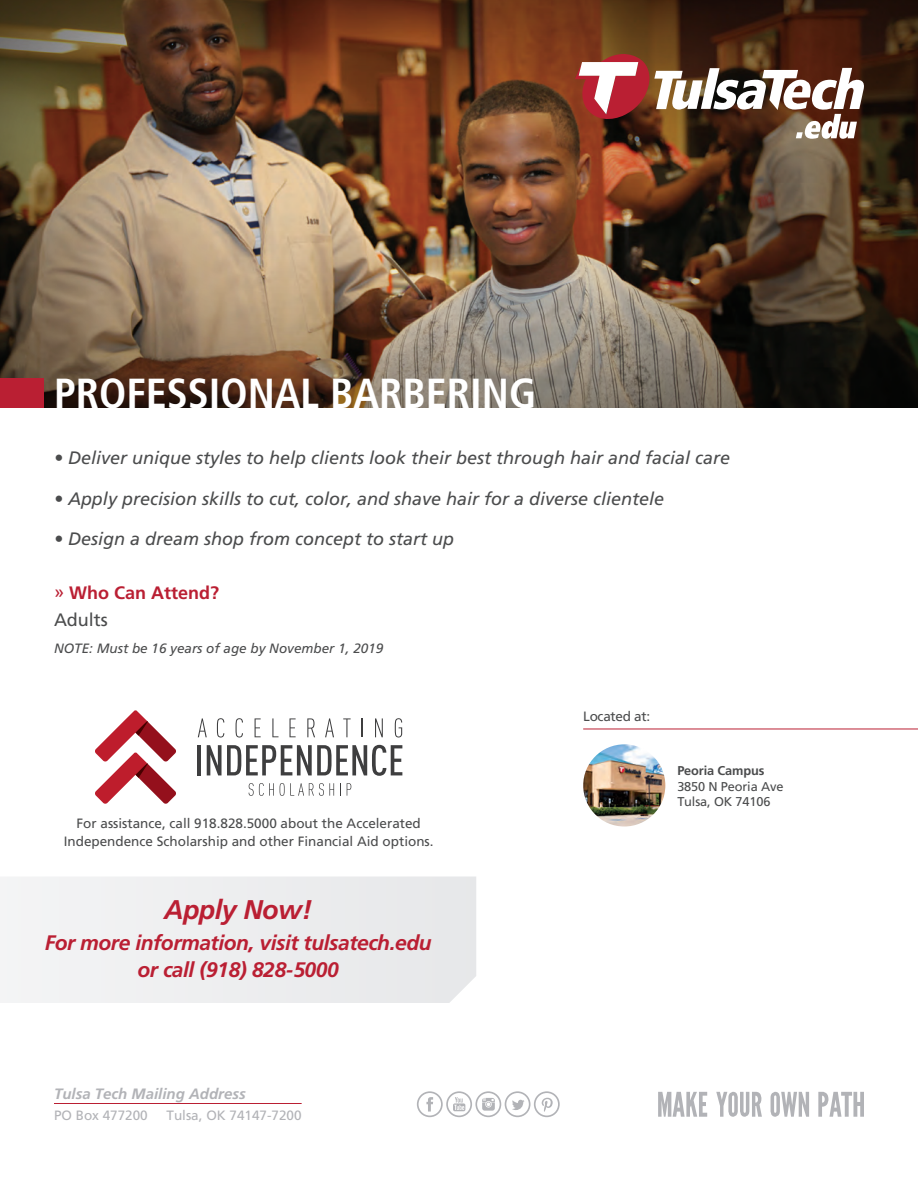
<style>
.page{position:relative;width:918px;height:1188px;background:#fff}
.page>*{position:absolute;margin:0;border:0;box-sizing:border-box;transform-origin:0 0}
.t1{font:700 condensed 42px "Frutiger";color:#fff}
.t2{font:italic 700 27px "Frutiger";letter-spacing:-.02em;color:#ba1f33}
.t3{font:italic 700 21px/27px "Frutiger";letter-spacing:-.02em;color:#ba1f33;text-align:center}
.t4{font:italic 18px "Frutiger";color:#4b4c4d}
.t5{font:700 18px/27px "Frutiger";color:#ba1f33}
.t6{font:italic 700 15px "Frutiger";color:#b2b3b7}
.t7{font:13.5px/18px "Frutiger";color:#4b4c4d;text-align:center}
.t8{font:italic 13.5px "Frutiger";color:#4b4c4d}
.t9{font:13.5px "Frutiger";color:#b2b3b7}
.t10{font:13.5px "Frutiger";letter-spacing:-.02em;color:#4b4c4d}
.t11{font:12.75px/15.8px "Frutiger";letter-spacing:-.01em;color:#4b4c4d}
.t12{font:700 12.75px "Frutiger";letter-spacing:-.01em;color:#4b4c4d}
.s1{font-weight:400}
.s2{font-weight:400;color:#4b4c4d}
</style>
<div class="page">
<div style="left:0;top:0;width:918px;height:408px;background:#231f20;opacity:.75"></div>
<div style="left:0;top:378px;width:44px;height:30px;background:#ba1f33"></div>
<svg style="left:658px;top:1092px;width:49px;height:25px"></svg>
<svg style="left:716px;top:1092px;width:46px;height:25px"></svg>
<svg style="left:770px;top:1092px;width:39px;height:25px"></svg>
<svg style="left:818px;top:1092px;width:46px;height:25px"></svg>
<svg style="left:417px;top:1091px;width:143px;height:26px"></svg>
<hr style="left:54px;top:1103px;width:248px;height:1px;background:#ba1f33">
<hr style="left:583px;top:729px;width:335px;height:1px;background:#ba1f33">
<svg style="left:95px;top:710px;width:81px;height:94px"></svg>
<svg style="left:198px;top:718px;width:9px;height:19px"></svg>
<svg style="left:217px;top:718px;width:7px;height:20px"></svg>
<svg style="left:236px;top:718px;width:7px;height:20px"></svg>
<svg style="left:255px;top:718px;width:6px;height:19px"></svg>
<svg style="left:272px;top:718px;width:7px;height:19px"></svg>
<svg style="left:290px;top:718px;width:6px;height:19px"></svg>
<svg style="left:307px;top:718px;width:8px;height:19px"></svg>
<svg style="left:325px;top:718px;width:9px;height:19px"></svg>
<svg style="left:343px;top:718px;width:8px;height:19px"></svg>
<svg style="left:362px;top:718px;width:1px;height:19px"></svg>
<svg style="left:375px;top:718px;width:8px;height:19px"></svg>
<svg style="left:395px;top:718px;width:7px;height:20px"></svg>
<hr style="left:198px;top:745px;width:3px;height:30px;background:#3e3e3f">
<svg style="left:207px;top:745px;width:195px;height:31px"></svg>
<svg style="left:249px;top:783px;width:25px;height:13px"></svg>
<svg style="left:280px;top:783px;width:54px;height:13px"></svg>
<svg style="left:340px;top:783px;width:1px;height:13px"></svg>
<svg style="left:347px;top:783px;width:4px;height:13px"></svg>
<svg style="left:575px;top:54px;width:289px;height:85px"></svg>
<div style="left:0;top:876px;width:476px;height:127px;background:#edeeef"></div>
<img style="left:583px;top:744px;width:82px;height:83px;border-radius:41px">
<h1 class="t1" style="left:54px;top:369px;width:484px">PROFESSIONAL BARBERING</h1>
<p class="t4" style="left:54px;top:448px;width:678px">• Deliver unique styles to help clients look their best through hair and facial care</p>
<p class="t4" style="left:54px;top:488px;width:612px">• Apply precision skills to cut, color, and shave hair for a diverse clientele</p>
<p class="t4" style="left:54px;top:529px;width:402px">• Design a dream shop from concept to start up</p>
<p class="t5" style="left:54px;top:580px;width:167px"><span class="s1">»</span> Who Can Attend?<br><span class="s2">Adults</span></p>
<p class="t8" style="left:54px;top:641px;width:331px">NOTE: Must be 16 years of age by November 1, 2019</p>
<p class="t7" style="left:64px;top:815px;width:371px">For assistance, call 918.828.5000 about the Accelerated<br>Independence Scholarship and other Financial Aid options.</p>
<h2 class="t2" style="left:164px;top:894px;width:150px">Apply Now!</h2>
<p class="t3" style="left:45px;top:929px;width:388px">For more information, visit tulsatech.edu or call (918) 828-5000</p>
<p class="t6" style="left:54px;top:1085px;width:193px">Tulsa Tech Mailing Address</p>
<p class="t9" style="left:54px;top:1107px;width:95px">PO Box 477200</p>
<p class="t9" style="left:167px;top:1107px;width:137px">Tulsa, OK 74147-7200</p>
<p class="t10" style="left:583px;top:708px;width:69px">Located at:</p>
<p class="t12" style="left:677px;top:763px;width:89px">Peoria Campus</p>
<p class="t11" style="left:677px;top:778px;width:108px">3850 N Peoria Ave<br>Tulsa, OK 74106</p>
</div>
